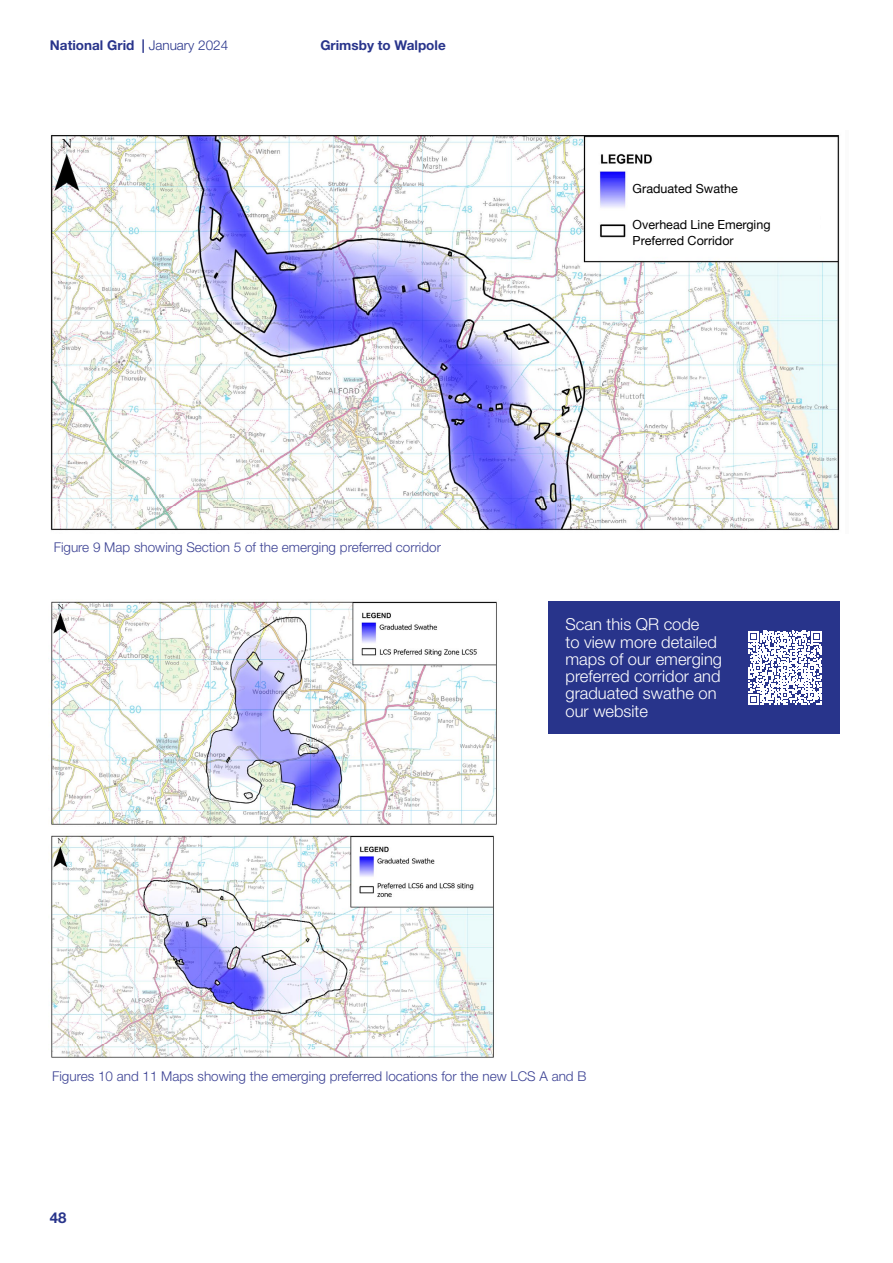
<style>
.page{position:relative;width:893px;height:1263px;background:#fff}
.page>*{position:absolute;margin:0;border:0;box-sizing:border-box;transform-origin:0 0}
.t1{font:300 16.5px/17.2px "Helvetica Neue LT Std";color:#fff}
.t2{font:700 15px "Helvetica Neue LT Std";color:#28348b}
.t3{font:300 13.5px "Helvetica Neue LT Std";color:#3c4294}
.t4{font:700 13.5px "Helvetica Neue LT Std";color:#28348b}
.t5{font:12.45px/15px "Helvetica Neue";color:#000}
.s1{font-weight:300}
</style>
<div class="page">
<img style="left:50px;top:135px;width:790px;height:396px">
<div style="left:629px;top:171px;width:191px;height:79px;background:#fff"></div>
<img style="left:51px;top:600px;width:446px;height:225px">
<img style="left:51px;top:835px;width:443px;height:223px">
<div style="left:549px;top:601px;width:196px;height:132px;background:#28348b"></div>
<div style="left:728px;top:601px;width:112px;height:132px;background:#28348b"></div>
<svg style="left:748px;top:631px;width:74px;height:73px"></svg>
<p class="t4" style="left:50px;top:37px;width:180px">National Grid | <span class="s1">January 2024</span></p>
<p class="t4" style="left:320px;top:37px;width:127px">Grimsby to Walpole</p>
<p class="t3" style="left:54px;top:538px;width:389px">Figure 9 Map showing Section 5 of the emerging preferred corridor</p>
<p class="t5" style="left:633px;top:181px;width:107px">Graduated Swathe</p>
<p class="t5" style="left:633px;top:218px;width:139px">Overhead Line Emerging<br>Preferred Corridor</p>
<p class="t1" style="left:566px;top:615px;width:158px">Scan this QR code<br>to view more detailed maps of our emerging preferred corridor and graduated swathe on our website</p>
<p class="t3" style="left:52px;top:1068px;width:536px">Figures 10 and 11 Maps showing the emerging preferred locations for the new LCS A and B</p>
<p class="t2" style="left:50px;top:1208px;width:18px">48</p>
</div>
